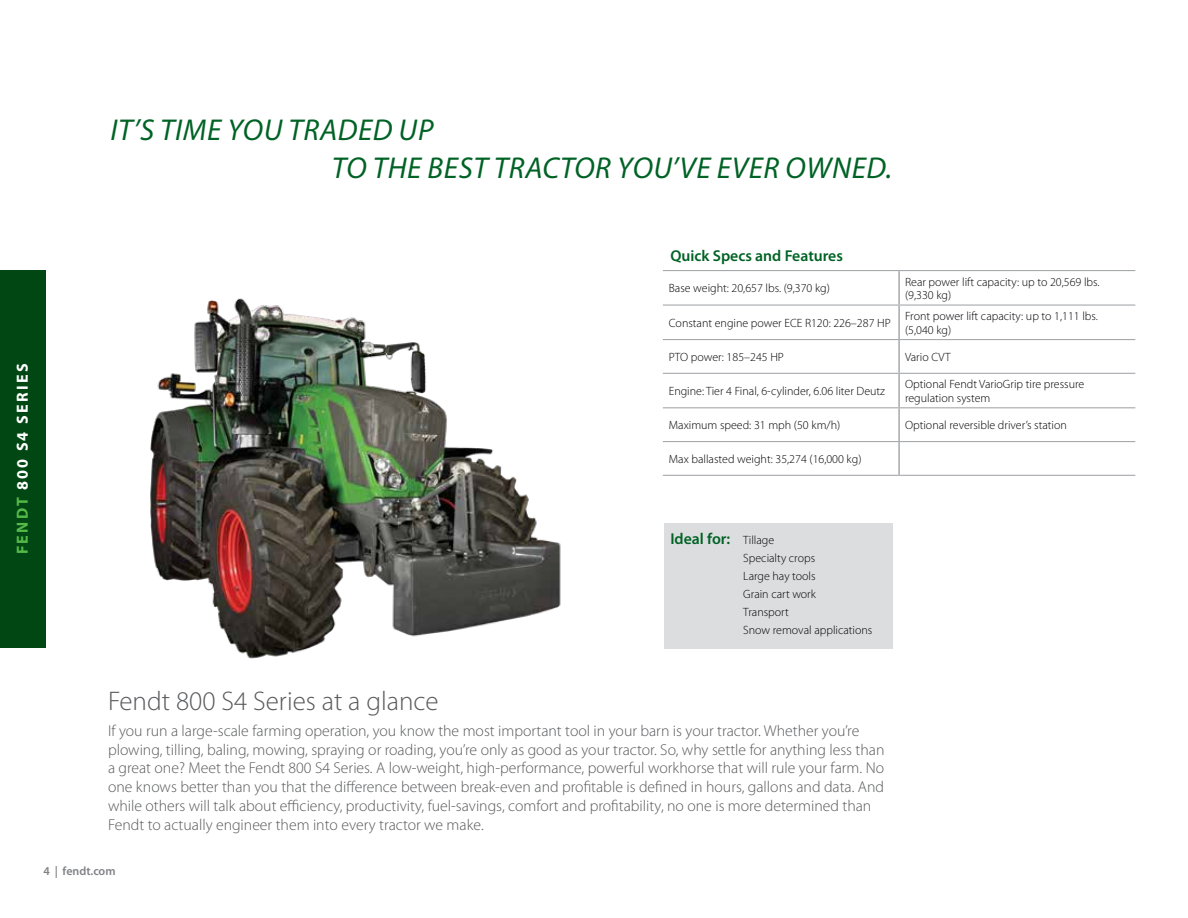
<style>
.page{position:relative;width:1188px;height:918px;background:#fff}
.page>*{position:absolute;margin:0;border:0;box-sizing:border-box;transform-origin:0 0}
.t1{font:italic 30.3px/37.5px "Myriad Pro";letter-spacing:.02em;color:#006225}
.t2{font:300 27px "Myriad Pro";color:#58595b}
.t3{font:700 16.2px "Myriad Pro";letter-spacing:.145em;color:#fff}
.t4{font:300 15.75px/18.8px "Myriad Pro";color:#58595b}
.t5{font:600 15.75px "Myriad Pro";color:#006225}
.t6{font:300 12px/18px "Myriad Pro";color:#000}
.t7{font:600 12px "Myriad Pro";color:#808285}
.s1{color:#54b948}
</style>
<div class="page">
<div style="left:664px;top:523px;width:228px;height:125px;background:#dcddde"></div>
<div style="left:0;top:270px;width:45px;height:378px;background:#004713"></div>
<hr style="left:663px;top:270px;width:236px;height:1px;background:#a7a9ac">
<hr style="left:663px;top:304px;width:236px;height:2px;background:#a7a9ac">
<hr style="left:663px;top:339px;width:236px;height:1px;background:#a7a9ac">
<hr style="left:663px;top:373px;width:236px;height:1px;background:#a7a9ac">
<hr style="left:663px;top:407px;width:236px;height:1px;background:#a7a9ac">
<hr style="left:663px;top:441px;width:236px;height:1px;background:#a7a9ac">
<hr style="left:663px;top:475px;width:236px;height:1px;background:#a7a9ac">
<hr style="left:898px;top:271px;width:2px;height:33px;background:#a7a9ac">
<hr style="left:898px;top:306px;width:2px;height:33px;background:#a7a9ac">
<hr style="left:898px;top:340px;width:2px;height:33px;background:#a7a9ac">
<hr style="left:898px;top:374px;width:2px;height:33px;background:#a7a9ac">
<hr style="left:898px;top:408px;width:2px;height:33px;background:#a7a9ac">
<hr style="left:898px;top:442px;width:2px;height:33px;background:#a7a9ac">
<hr style="left:899px;top:270px;width:236px;height:1px;background:#a7a9ac">
<hr style="left:899px;top:304px;width:236px;height:2px;background:#a7a9ac">
<hr style="left:899px;top:339px;width:236px;height:1px;background:#a7a9ac">
<hr style="left:899px;top:373px;width:236px;height:1px;background:#a7a9ac">
<hr style="left:899px;top:407px;width:236px;height:1px;background:#a7a9ac">
<hr style="left:899px;top:441px;width:236px;height:1px;background:#a7a9ac">
<hr style="left:899px;top:475px;width:236px;height:1px;background:#a7a9ac">
<img style="left:150px;top:298px;width:411px;height:361px">
<h1 class="t1" style="left:332px;top:111px;width:562px;text-indent:-221px">IT’S TIME YOU TRADED UP<br>TO THE BEST TRACTOR YOU’VE EVER OWNED.</h1>
<p class="t3" style="left:12px;top:554px;width:192px;rotate:-90deg"><span class="s1">FENDT</span> 800 S4 SERIES</p>
<p class="t5" style="left:670px;top:245px;width:174px">Quick Specs and Features</p>
<p class="t6" style="left:669px;top:279px;width:163px">Base weight: 20,657 lbs. (9,370 kg)</p>
<p class="t6" style="left:905px;top:275px;width:196px;line-height:13.5px">Rear power lift capacity: up to 20,569 lbs. (9,330 kg)</p>
<p class="t6" style="left:669px;top:314px;width:223px">Constant engine power ECE R120: 226–287 HP</p>
<p class="t6" style="left:905px;top:309px;width:194px;line-height:13.5px">Front power lift capacity: up to 1,111 lbs. (5,040 kg)</p>
<p class="t6" style="left:669px;top:348px;width:117px">PTO power: 185–245 HP</p>
<p class="t6" style="left:905px;top:348px;width:47px">Vario CVT</p>
<p class="t6" style="left:669px;top:382px;width:218px">Engine: Tier 4 Final, 6-cylinder, 6.06 liter Deutz</p>
<p class="t6" style="left:905px;top:377px;width:181px;line-height:13.5px">Optional Fendt VarioGrip tire pressure regulation system</p>
<p class="t6" style="left:669px;top:416px;width:173px">Maximum speed: 31 mph (50 km/h)</p>
<p class="t6" style="left:905px;top:416px;width:163px">Optional reversible driver’s station</p>
<p class="t6" style="left:669px;top:450px;width:194px">Max ballasted weight: 35,274 (16,000 kg)</p>
<p class="t5" style="left:670px;top:529px;width:61px">Ideal for:</p>
<p class="t6" style="left:743px;top:531px;width:131px">Tillage<br>Specialty crops<br>Large hay tools<br>Grain cart work<br>Transport<br>Snow removal applications</p>
<h2 class="t2" style="left:108px;top:685px;width:332px">Fendt 800 S4 Series at a glance</h2>
<p class="t4" style="left:108px;top:721px;width:778px">If you run a large-scale farming operation, you know the most important tool in your barn is your tractor. Whether you’re plowing, tilling, baling, mowing, spraying or roading, you’re only as good as your tractor. So, why settle for anything less than a great one? Meet the Fendt 800 S4 Series. A low-weight, high-performance, powerful workhorse that will rule your farm. No one knows better than you that the difference between break-even and profitable is defined in hours, gallons and data. And while others will talk about efficiency, productivity, fuel-savings, comfort and profitability, no one is more determined than Fendt to actually engineer them into every tractor we make.</p>
<p class="t7" style="left:43px;top:863px;width:74px">4 | fendt.com</p>
</div>
